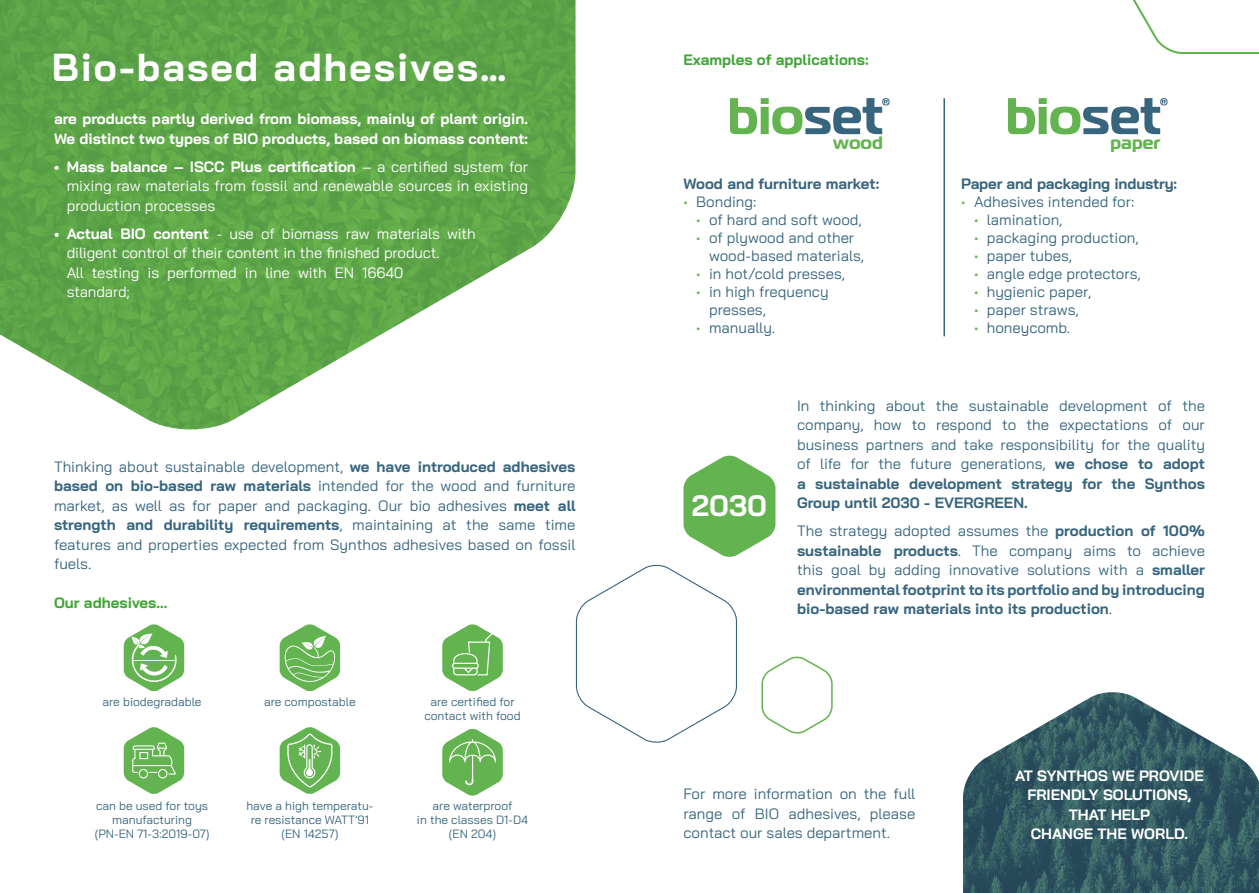
<style>
.page{position:relative;width:1259px;height:893px;background:#fff}
.page>*{position:absolute;margin:0;border:0;box-sizing:border-box;transform-origin:0 0}
.t1{font:700 51.45px "Magistral";color:#63b450}
.t2{font:700 39px "Bai Jamjuree";letter-spacing:.05em;color:#fff}
.t3{font:700 29.4px "Bai Jamjuree";color:#fff}
.t4{font:700 18px "Magistral";color:#63b450}
.t5{font:15px/19.5px "Bai Jamjuree";color:#37657e;text-align:justify}
.t6{font:700 15px/19.5px "Bai Jamjuree";color:#37657e;text-align:justify}
.t7{font:15px/19.5px "Bai Jamjuree";letter-spacing:-.01em;color:#fff;text-align:justify}
.t8{font:700 15px/19.5px "Bai Jamjuree";color:#fff}
.t9{font:700 15px "Bai Jamjuree";color:#3fa535}
.t10{font:12px/14.4px "Bai Jamjuree";color:#37657e;text-align:center}
.s1{font-weight:700}
.s2{color:#37657e}
.s3{color:#63b450}
.s4{font-weight:400}
</style>
<div class="page">
<img style="left:0;top:0;width:575px;height:430px">
<svg style="left:124px;top:624px;width:60px;height:67px"></svg>
<svg style="left:280px;top:624px;width:60px;height:67px"></svg>
<svg style="left:124px;top:727px;width:60px;height:67px"></svg>
<svg style="left:442px;top:624px;width:61px;height:67px"></svg>
<svg style="left:442px;top:728px;width:61px;height:68px"></svg>
<svg style="left:280px;top:727px;width:60px;height:67px"></svg>
<hr style="left:943px;top:98px;width:2px;height:238px;background:#37657e">
<img style="left:963px;top:692px;width:296px;height:201px">
<svg style="left:683px;top:455px;width:92px;height:102px"></svg>
<svg style="left:1133px;top:0;width:126px;height:54px"></svg>
<svg style="left:882px;top:98px;width:7px;height:7px"></svg>
<svg style="left:1160px;top:98px;width:7px;height:7px"></svg>
<svg style="left:761px;top:656px;width:72px;height:78px"></svg>
<svg style="left:575px;top:564px;width:162px;height:179px"></svg>
<h2 class="t2" style="left:52px;top:45px;width:456px">Bio-based adhesives…</h2>
<p class="t8" style="left:54px;top:109px;width:476px">are products partly derived from biomass, mainly of plant origin.<br>We distinct two types of BIO products, based on biomass content:</p>
<p class="t7" style="left:67px;top:157px;width:463px;text-indent:-13px"><span class="s1">• Mass balance – ISCC Plus certification</span> – a certified system for mixing raw materials from fossil and renewable sources in existing production processes</p>
<p class="t7" style="left:67px;top:224px;width:410px;text-align:left;text-indent:-13px"><span class="s1">• Actual BIO content</span> - use of biomass raw materials with diligent control of their content in the finished product.<br>All testing is performed in line with EN 16640<br>standard;</p>
<p class="t5" style="left:54px;top:457px;width:523px">Thinking about sustainable development, <span class="s1">we have introduced adhesives based on bio-based raw materials</span> intended for the wood and furniture market, as well as for paper and packaging. Our bio adhesives <span class="s1">meet all strength and durability requirements</span>, maintaining at the same time features and properties expected from Synthos adhesives based on fossil fuels.</p>
<p class="t9" style="left:54px;top:594px;width:115px">Our adhesives...</p>
<p class="t10" style="left:103px;top:694px;width:100px">are biodegradable</p>
<p class="t10" style="left:264px;top:694px;width:93px">are compostable</p>
<p class="t10" style="left:95px;top:798px;width:116px">can be used for toys manufacturing (PN-EN 71-3:2019-07)</p>
<p class="t10" style="left:246px;top:798px;width:128px">have a high temperatu&shy;re resistance WATT’91 (EN 14257)</p>
<p class="t10" style="left:424px;top:694px;width:98px">are certified for contact with food</p>
<p class="t10" style="left:417px;top:798px;width:113px">are waterproof<br>in the classes D1-D4 (EN 204)</p>
<p class="t9" style="left:683px;top:51px;width:187px">Examples of applications:</p>
<h1 class="t1" style="left:728px;top:82px;width:156px">bio<span class="s2">set</span></h1>
<p class="t4" style="left:833px;top:131px;width:51px">wood</p>
<p class="t6" style="left:683px;top:174px;width:197px">Wood and furniture market:</p>
<p class="t5" style="left:683px;top:192px;width:74px"><span class="s3">•</span> Bonding:</p>
<p class="t5" style="left:696px;top:210px;width:167px"><span class="s3">•</span> of hard and soft wood,</p>
<p class="t5" style="left:709px;top:229px;width:157px;line-height:18px;text-indent:-13px"><span class="s3">•</span> of plywood and other wood-based materials,</p>
<p class="t5" style="left:696px;top:264px;width:150px"><span class="s3">•</span> in hot/cold presses,</p>
<p class="t5" style="left:709px;top:283px;width:121px;line-height:18px;text-indent:-13px"><span class="s3">•</span> in high frequency presses,</p>
<p class="t5" style="left:696px;top:318px;width:80px"><span class="s3">•</span> manually.</p>
<h1 class="t1" style="left:1005px;top:82px;width:156px">bio<span class="s2">set</span></h1>
<p class="t4" style="left:1110px;top:131px;width:51px">paper</p>
<p class="t6" style="left:961px;top:174px;width:217px">Paper and packaging industry:</p>
<p class="t5" style="left:961px;top:192px;width:175px"><span class="s3">•</span> Adhesives intended for:</p>
<p class="t5" style="left:974px;top:210px;width:90px"><span class="s3">•</span> lamination,</p>
<p class="t5" style="left:974px;top:228px;width:166px"><span class="s3">•</span> packaging production,</p>
<p class="t5" style="left:974px;top:246px;width:100px"><span class="s3">•</span> paper tubes,</p>
<p class="t5" style="left:974px;top:264px;width:168px"><span class="s3">•</span> angle edge protectors,</p>
<p class="t5" style="left:974px;top:282px;width:119px"><span class="s3">•</span> hygienic paper,</p>
<p class="t5" style="left:974px;top:300px;width:106px"><span class="s3">•</span> paper straws,</p>
<p class="t5" style="left:974px;top:318px;width:98px"><span class="s3">•</span> honeycomb.</p>
<h3 class="t3" style="left:692px;top:489px;width:77px">2030</h3>
<p class="t5" style="left:797px;top:396px;width:409px">In thinking about the sustainable development of the company, how to respond to the expectations of our business partners and take responsibility for the quality of life for the future generations, <span class="s1">we chose to adopt a sustainable development strategy for the Synthos Group until 2030 - EVERGREEN.</span></p>
<p class="t6" style="left:797px;top:521px;width:409px"><span class="s4">The strategy adopted assumes the</span> production of 100% sustainable products<span class="s4">. The company aims to achieve this goal by adding innovative solutions with a</span> smaller environmental footprint to its portfolio and by introducing bio-based raw materials into its production<span class="s4">.</span></p>
<p class="t5" style="left:683px;top:784px;width:233px">For more information on the full range of BIO adhesives, please contact our sales department.</p>
<p class="t8" style="left:1015px;top:766px;width:190px;text-align:center">AT SYNTHOS WE PROVIDE<br>FRIENDLY SOLUTIONS,<br>THAT HELP<br>CHANGE THE WORLD.</p>
</div>
